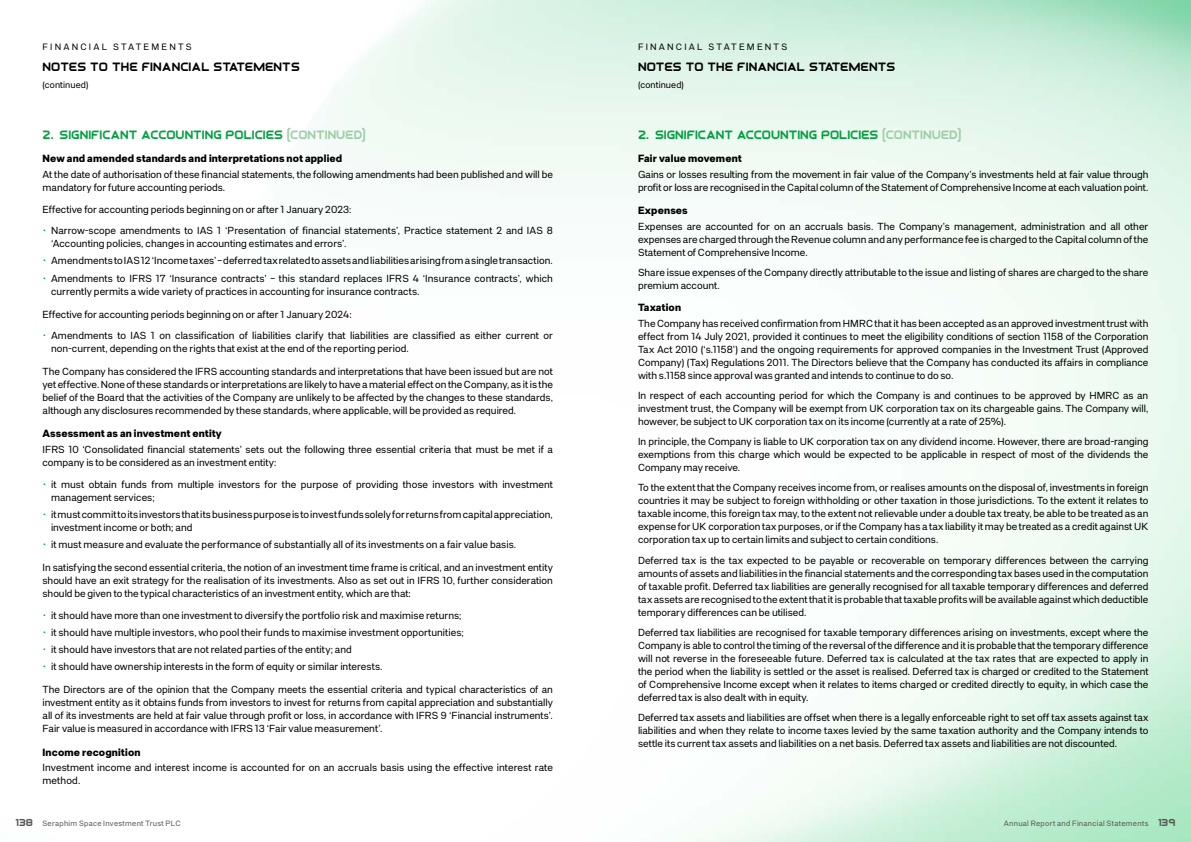
<style>
.page{position:relative;width:1191px;height:842px;background:#fff}
.page>*{position:absolute;margin:0;border:0;box-sizing:border-box;transform-origin:0 0}
.Head_1_GREEN{font:12px "Osiris";color:#00a03f}
.Part_Heading{font:12px "Osiris";letter-spacing:.01em;color:#000}
.Main_Text{font:10px/13px "F37 Neuro";letter-spacing:.005em;color:#000;text-align:justify}
.Head_3{font:700 10px "F37 Neuro";letter-spacing:.015em;color:#000}
.t1{font:10px "Osiris";color:#575756}
.Upper_title{font:9px "F37 Neuro";letter-spacing:.245em;color:#000}
.Main_Text-2{font:9px "F37 Neuro";letter-spacing:.01em;color:#000}
.Main_Text-3{font:7.5px "F37 Neuro";letter-spacing:.035em;color:#575756}
.s1{color:#9ecfa6}
.s2{color:#00a03f}
</style>
<div class="page">
<p class="Upper_title" style="left:43px;top:40px;width:151px">FINANCIAL STATEMENTS</p>
<p class="Upper_title" style="left:638px;top:40px;width:151px">FINANCIAL STATEMENTS</p>
<p class="Part_Heading" style="left:43px;top:60px;width:259px">NOTES TO THE FINANCIAL STATEMENTS</p>
<p class="Main_Text-2" style="left:43px;top:79px;width:47px">(continued)</p>
<p class="Part_Heading" style="left:638px;top:60px;width:259px">NOTES TO THE FINANCIAL STATEMENTS</p>
<p class="Main_Text-2" style="left:638px;top:79px;width:47px">(continued)</p>
<p class="Head_1_GREEN" style="left:43px;top:128px;width:325px">2. SIGNIFICANT ACCOUNTING POLICIES <span class="s1">(CONTINUED)</span></p>
<p class="Head_3" style="left:43px;top:152px;width:301px">New and amended standards and interpretations not applied</p>
<p class="Main_Text" style="left:43px;top:168px;width:512px">At the date of authorisation of these financial statements, the following amendments had been published and will be mandatory for future accounting periods.</p>
<p class="Main_Text" style="left:43px;top:202px;width:310px">Effective for accounting periods beginning on or after 1 January 2023:</p>
<p class="Main_Text" style="left:51px;top:224px;width:503px;text-indent:-9px"><span class="s2">•</span> Narrow-scope amendments to IAS 1 ‘Presentation of financial statements’, Practice statement 2 and IAS 8 ‘Accounting policies, changes in accounting estimates and errors’.</p>
<p class="Main_Text" style="left:43px;top:254px;width:512px"><span class="s2">•</span> Amendments to IAS 12 ‘Income taxes’ – deferred tax related to assets and liabilities arising from a single transaction.</p>
<p class="Main_Text" style="left:51px;top:271px;width:503px;text-indent:-9px"><span class="s2">•</span> Amendments to IFRS 17 ‘Insurance contracts’ – this standard replaces IFRS 4 ‘Insurance contracts’, which currently permits a wide variety of practices in accounting for insurance contracts.</p>
<p class="Main_Text" style="left:43px;top:307px;width:311px">Effective for accounting periods beginning on or after 1 January 2024:</p>
<p class="Main_Text" style="left:51px;top:329px;width:503px;text-indent:-9px"><span class="s2">•</span> Amendments to IAS 1 on classification of liabilities clarify that liabilities are classified as either current or non‑current, depending on the rights that exist at the end of the reporting period.</p>
<p class="Main_Text" style="left:43px;top:364px;width:512px">The Company has considered the IFRS accounting standards and interpretations that have been issued but are not yet effective. None of these standards or interpretations are likely to have a material effect on the Company, as it is the belief of the Board that the activities of the Company are unlikely to be affected by the changes to these standards, although any disclosures recommended by these standards, where applicable, will be provided as required.</p>
<p class="Head_3" style="left:43px;top:427px;width:181px">Assessment as an investment entity</p>
<p class="Main_Text" style="left:43px;top:443px;width:512px">IFRS 10 ‘Consolidated financial statements’ sets out the following three essential criteria that must be met if a company is to be considered as an investment entity:</p>
<p class="Main_Text" style="left:51px;top:477px;width:503px;text-indent:-9px"><span class="s2">•</span> it must obtain funds from multiple investors for the purpose of providing those investors with investment management services;</p>
<p class="Main_Text" style="left:51px;top:507px;width:503px;text-indent:-9px"><span class="s2">•</span> it must commit to its investors that its business purpose is to invest funds solely for returns from capital appreciation, investment income or both; and</p>
<p class="Main_Text" style="left:43px;top:538px;width:475px"><span class="s2">•</span> it must measure and evaluate the performance of substantially all of its investments on a fair value basis.</p>
<p class="Main_Text" style="left:43px;top:561px;width:512px">In satisfying the second essential criteria, the notion of an investment time frame is critical, and an investment entity should have an exit strategy for the realisation of its investments. Also as set out in IFRS 10, further consideration should be given to the typical characteristics of an investment entity, which are that:</p>
<p class="Main_Text" style="left:43px;top:608px;width:420px"><span class="s2">•</span> it should have more than one investment to diversify the portfolio risk and maximise returns;</p>
<p class="Main_Text" style="left:43px;top:625px;width:423px"><span class="s2">•</span> it should have multiple investors, who pool their funds to maximise investment opportunities;</p>
<p class="Main_Text" style="left:43px;top:643px;width:311px"><span class="s2">•</span> it should have investors that are not related parties of the entity; and</p>
<p class="Main_Text" style="left:43px;top:660px;width:341px"><span class="s2">•</span> it should have ownership interests in the form of equity or similar interests.</p>
<p class="Main_Text" style="left:43px;top:683px;width:512px">The Directors are of the opinion that the Company meets the essential criteria and typical characteristics of an investment entity as it obtains funds from investors to invest for returns from capital appreciation and substantially all of its investments are held at fair value through profit or loss, in accordance with IFRS 9 ‘Financial instruments’.<br>Fair value is measured in accordance with IFRS 13 ‘Fair value measurement’.</p>
<p class="Head_3" style="left:43px;top:745px;width:100px">Income recognition</p>
<p class="Main_Text" style="left:43px;top:761px;width:512px">Investment income and interest income is accounted for on an accruals basis using the effective interest rate method.</p>
<p class="Head_1_GREEN" style="left:638px;top:128px;width:325px">2. SIGNIFICANT ACCOUNTING POLICIES <span class="s1">(CONTINUED)</span></p>
<p class="Head_3" style="left:638px;top:152px;width:105px">Fair value movement</p>
<p class="Main_Text" style="left:638px;top:168px;width:512px">Gains or losses resulting from the movement in fair value of the Company’s investments held at fair value through profit or loss are recognised in the Capital column of the Statement of Comprehensive Income at each valuation point.</p>
<p class="Head_3" style="left:638px;top:204px;width:51px">Expenses</p>
<p class="Main_Text" style="left:638px;top:220px;width:512px">Expenses are accounted for on an accruals basis. The Company’s management, administration and all other expenses are charged through the Revenue column and any performance fee is charged to the Capital column of the Statement of Comprehensive Income.</p>
<p class="Main_Text" style="left:638px;top:266px;width:512px">Share issue expenses of the Company directly attributable to the issue and listing of shares are charged to the share premium account.</p>
<p class="Head_3" style="left:638px;top:301px;width:45px">Taxation</p>
<p class="Main_Text" style="left:638px;top:317px;width:512px">The Company has received confirmation from HMRC that it has been accepted as an approved investment trust with effect from 14 July 2021, provided it continues to meet the eligibility conditions of section 1158 of the Corporation Tax Act 2010 (‘s.1158’) and the ongoing requirements for approved companies in the Investment Trust (Approved Company) (Tax) Regulations 2011. The Directors believe that the Company has conducted its affairs in compliance with s.1158 since approval was granted and intends to continue to do so.</p>
<p class="Main_Text" style="left:638px;top:389px;width:512px">In respect of each accounting period for which the Company is and continues to be approved by HMRC as an investment trust, the Company will be exempt from UK corporation tax on its chargeable gains. The Company will, however, be subject to UK corporation tax on its income (currently at a rate of 25%).</p>
<p class="Main_Text" style="left:638px;top:435px;width:512px">In principle, the Company is liable to UK corporation tax on any dividend income. However, there are broad-ranging exemptions from this charge which would be expected to be applicable in respect of most of the dividends the Company may receive.</p>
<p class="Main_Text" style="left:638px;top:481px;width:512px">To the extent that the Company receives income from, or realises amounts on the disposal of, investments in foreign countries it may be subject to foreign withholding or other taxation in those jurisdictions. To the extent it relates to taxable income, this foreign tax may, to the extent not relievable under a double tax treaty, be able to be treated as an expense for UK corporation tax purposes, or if the Company has a tax liability it may be treated as a credit against UK corporation tax up to certain limits and subject to certain conditions.</p>
<p class="Main_Text" style="left:638px;top:553px;width:512px">Deferred tax is the tax expected to be payable or recoverable on temporary differences between the carrying amounts of assets and liabilities in the financial statements and the corresponding tax bases used in the computation of taxable profit. Deferred tax liabilities are generally recognised for all taxable temporary differences and deferred tax assets are recognised to the extent that it is probable that taxable profits will be available against which deductible temporary differences can be utilised.</p>
<p class="Main_Text" style="left:638px;top:625px;width:512px">Deferred tax liabilities are recognised for taxable temporary differences arising on investments, except where the Company is able to control the timing of the reversal of the difference and it is probable that the temporary difference will not reverse in the foreseeable future. Deferred tax is calculated at the tax rates that are expected to apply in the period when the liability is settled or the asset is realised. Deferred tax is charged or credited to the Statement of Comprehensive Income except when it relates to items charged or credited directly to equity, in which case the deferred tax is also dealt with in equity.</p>
<p class="Main_Text" style="left:638px;top:710px;width:512px">Deferred tax assets and liabilities are offset when there is a legally enforceable right to set off tax assets against tax liabilities and when they relate to income taxes levied by the same taxation authority and the Company intends to settle its current tax assets and liabilities on a net basis. Deferred tax assets and liabilities are not discounted.</p>
<p class="t1" style="left:16px;top:817px;width:19px">138</p>
<p class="Main_Text-3" style="left:42px;top:818px;width:140px">Seraphim Space Investment Trust PLC</p>
<p class="Main_Text-3" style="left:1003px;top:818px;width:146px">Annual Report and Financial Statements</p>
<p class="t1" style="left:1158px;top:817px;width:19px">139</p>
</div>
